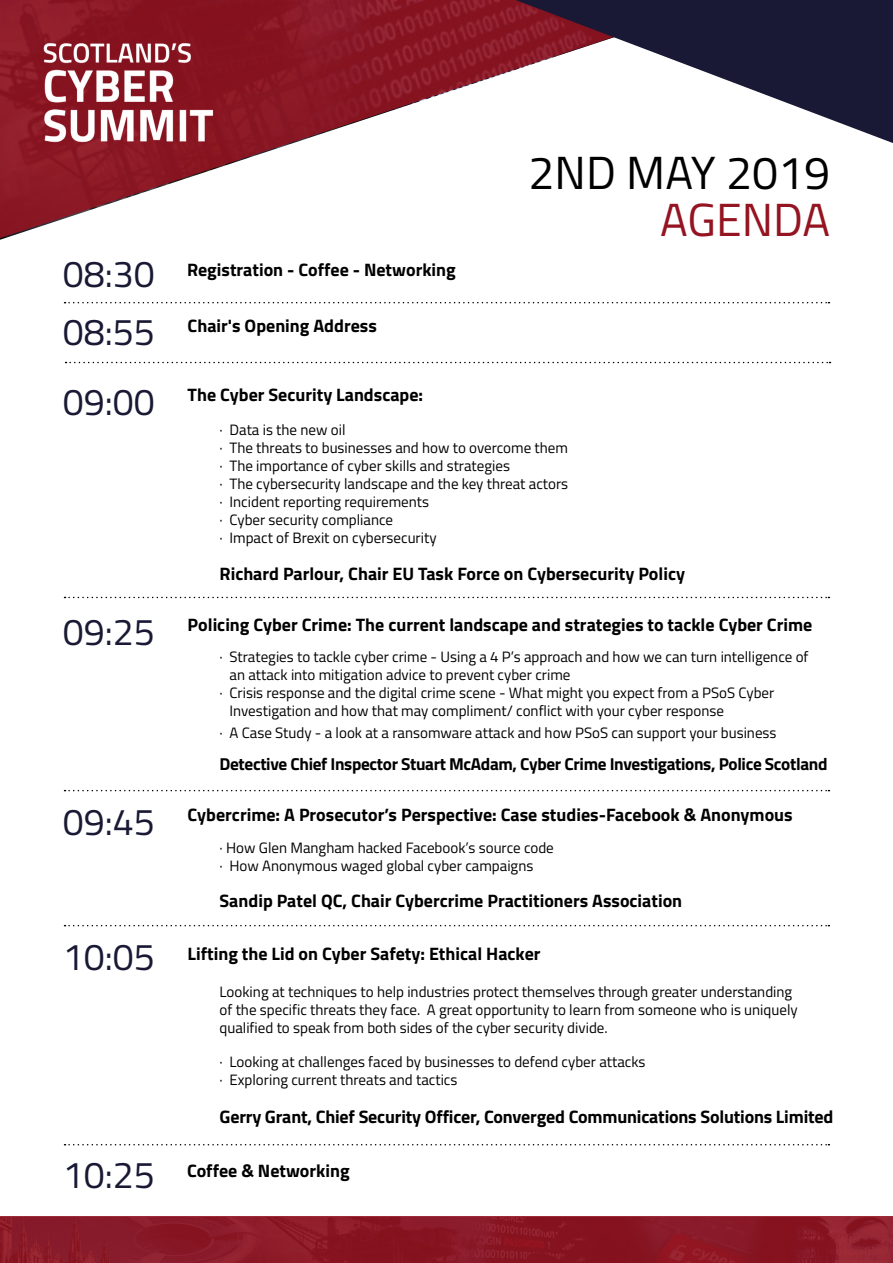
<style>
.page{position:relative;width:893px;height:1263px;background:#fff}
.page>*{position:absolute;margin:0;border:0;box-sizing:border-box;transform-origin:0 0}
.t1{font:46.5px "Titillium Web";color:#000}
.t2{font:46.5px "Titillium Web";color:#941421}
.t3{font:37.5px "Titillium Web";color:#191935}
.t4{font:700 18px "Titillium Web";color:#000}
.t5{font:700 17.25px "Titillium Web";letter-spacing:-.02em;color:#000}
.t6{font:15px/18px "Titillium Web";color:#000}
.s1{font-weight:400;font-size:37.5px;color:#191935}
</style>
<div class="page">
<svg style="left:0;top:0;width:516px;height:240px"></svg>
<svg style="left:516px;top:0;width:377px;height:143px"></svg>
<img style="left:21px;top:16px;width:225px;height:158px">
<svg style="left:65px;top:302px;width:764px;height:1px"></svg>
<svg style="left:65px;top:597px;width:764px;height:1px"></svg>
<svg style="left:65px;top:790px;width:764px;height:1px"></svg>
<svg style="left:65px;top:925px;width:764px;height:1px"></svg>
<svg style="left:65px;top:1144px;width:764px;height:1px"></svg>
<svg style="left:0;top:1216px;width:893px;height:47px;background:#8a1926"></svg>
<svg style="left:66px;top:362px;width:764px;height:1px"></svg>
<p class="t4" style="left:63px;top:255px;width:395px"><span class="s1">08:30</span> Registration - Coffee - Networking</p>
<p class="t4" style="left:63px;top:312px;width:316px"><span class="s1">08:55</span> Chair's Opening Address</p>
<h1 class="t1" style="left:529px;top:138px;width:303px">2ND MAY 2019</h1>
<h1 class="t2" style="left:660px;top:185px;width:172px">AGENDA</h1>
<p class="t4" style="left:63px;top:381px;width:362px"><span class="s1">09:00</span> The Cyber Security Landscape:</p>
<p class="t6" style="left:220px;top:420px;width:350px">· Data is the new oil<br>· The threats to businesses and how to overcome them · The importance of cyber skills and strategies<br>· The cybersecurity landscape and the key threat actors · Incident reporting requirements<br>· Cyber security compliance<br>· Impact of Brexit on cybersecurity</p>
<p class="t4" style="left:220px;top:559px;width:467px">Richard Parlour, Chair EU Task Force on Cybersecurity Policy</p>
<p class="t4" style="left:63px;top:610px;width:751px"><span class="s1">09:25</span> Policing Cyber Crime: The current landscape and strategies to tackle Cyber Crime</p>
<p class="t6" style="left:220px;top:647px;width:590px">· Strategies to tackle cyber crime - Using a 4 P’s approach and how we can turn intelligence of</p>
<p class="t6" style="left:230px;top:665px;width:342px">an attack into mitigation advice to prevent cyber crime</p>
<p class="t6" style="left:220px;top:683px;width:556px">· Crisis response and the digital crime scene - What might you expect from a PSoS Cyber</p>
<p class="t6" style="left:230px;top:701px;width:496px">Investigation and how that may compliment/ conflict with your cyber response</p>
<p class="t6" style="left:220px;top:723px;width:558px">· A Case Study - a look at a ransomware attack and how PSoS can support your business</p>
<h2 class="t3" style="left:63px;top:795px;width:94px">09:45</h2>
<h2 class="t3" style="left:63px;top:930px;width:94px">10:05</h2>
<p class="t5" style="left:220px;top:751px;width:609px">Detective Chief Inspector Stuart McAdam, Cyber Crime Investigations, Police Scotland</p>
<p class="t4" style="left:188px;top:801px;width:607px">Cybercrime: A Prosecutor’s Perspective: Case studies-Facebook &amp; Anonymous</p>
<p class="t6" style="left:220px;top:838px;width:336px">· How Glen Mangham hacked Facebook’s source code · How Anonymous waged global cyber campaigns</p>
<p class="t4" style="left:220px;top:887px;width:464px">Sandip Patel QC, Chair Cybercrime Practitioners Association</p>
<p class="t4" style="left:188px;top:940px;width:354px">Lifting the Lid on Cyber Safety: Ethical Hacker</p>
<p class="t6" style="left:220px;top:982px;width:580px">Looking at techniques to help industries protect themselves through greater understanding of the specific threats they face. A great opportunity to learn from someone who is uniquely qualified to speak from both sides of the cyber security divide.</p>
<p class="t6" style="left:220px;top:1052px;width:427px">· Looking at challenges faced by businesses to defend cyber attacks · Exploring current threats and tactics</p>
<p class="t4" style="left:220px;top:1103px;width:615px">Gerry Grant, Chief Security Officer, Converged Communications Solutions Limited</p>
<p class="t4" style="left:63px;top:1156px;width:288px"><span class="s1">10:25</span> Coffee &amp; Networking</p>
</div>
